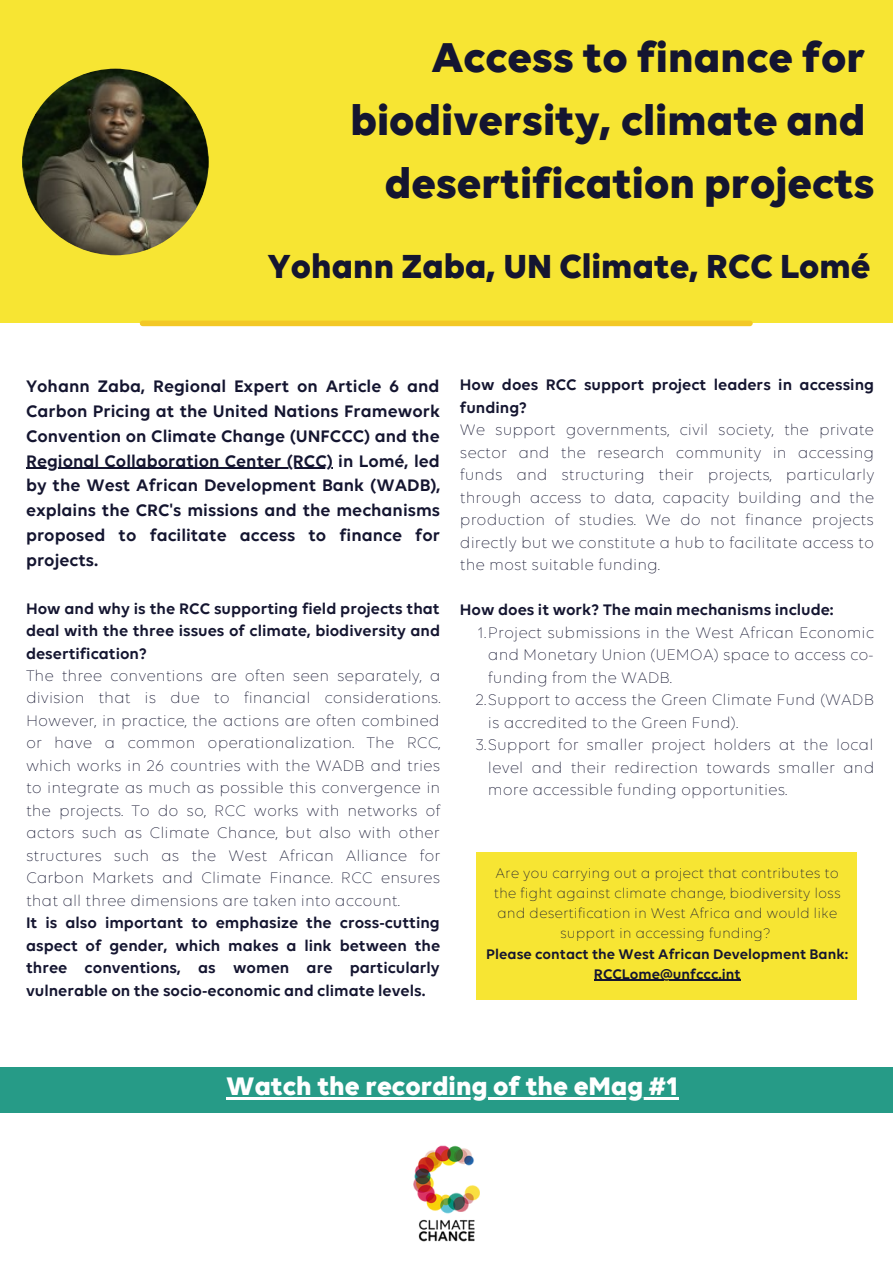
<style>
.page{position:relative;width:893px;height:1264px;background:#fff}
.page>*{position:absolute;margin:0;border:0;box-sizing:border-box;transform-origin:0 0}
.t1{font:700 45px/63px "Volte";color:#141530;text-align:right}
.t2{font:700 36px "Volte";color:#141530}
.t3{font:700 27.3px "Volte";color:#fff}
.t4{font:600 18px/24.8px "Volte";color:#141530;text-align:justify}
.t5{font:300 16.5px/22.5px "Volte";color:#141530;text-align:justify}
.t6{font:600 16.5px/22.5px "Volte";color:#141530;text-align:justify}
.t7{font:300 15px/20.2px "Volte";color:#141530;text-align:center}
.t8{font:600 15px/20.2px "Volte";color:#141530;text-align:center}
</style>
<div class="page">
<div style="left:0;top:0;width:892px;height:322px;background:#f7e533"></div>
<div style="left:142px;top:320px;width:607px;height:6px;background:#f3c826"></div>
<hr style="left:26px;top:467px;width:307px;height:2px;background:#141530">
<img style="left:413px;top:1145px;width:67px;height:97px">
<div style="left:477px;top:852px;width:379px;height:147px;background:#f7e533"></div>
<hr style="left:593px;top:979px;width:147px;height:2px;background:#141530">
<img style="left:22px;top:69px;width:187px;height:186px;border-radius:50%">
<div style="left:0;top:1067px;width:892px;height:45px;background:#269b87"></div>
<hr style="left:226px;top:1097px;width:452px;height:2px;background:#fff">
<h1 class="t1" style="left:350px;top:29px;width:525px">Access to finance for biodiversity, climate and desertification projects</h1>
<h2 class="t2" style="left:267px;top:251px;width:604px">Yohann Zaba, UN Climate, RCC Lomé</h2>
<p class="t4" style="left:26px;top:375px;width:416px">Yohann Zaba, Regional Expert on Article 6 and Carbon Pricing at the United Nations Framework Convention on Climate Change (UNFCCC) and the Regional Collaboration Center (RCC) in Lomé, led by the West African Development Bank (WADB), explains the CRC's missions and the mechanisms proposed to facilitate access to finance for projects.</p>
<p class="t6" style="left:26px;top:598px;width:415px">How and why is the RCC supporting field projects that deal with the three issues of climate, biodiversity and desertification?</p>
<p class="t5" style="left:26px;top:665px;width:416px">The three conventions are often seen separately, a division that is due to financial considerations.<br>However, in practice, the actions are often combined or have a common operationalization. The RCC, which works in 26 countries with the WADB and tries to integrate as much as possible this convergence in the projects. To do so, RCC works with networks of actors such as Climate Chance, but also with other structures such as the West African Alliance for Carbon Markets and Climate Finance. RCC ensures that all three dimensions are taken into account.</p>
<p class="t6" style="left:26px;top:913px;width:415px">It is also important to emphasize the cross-cutting aspect of gender, which makes a link between the three conventions, as women are particularly vulnerable on the socio-economic and climate levels.</p>
<p class="t6" style="left:460px;top:375px;width:415px">How does RCC support project leaders in accessing funding?</p>
<p class="t5" style="left:460px;top:420px;width:416px">We support governments, civil society, the private sector and the research community in accessing funds and structuring their projects, particularly through access to data, capacity building and the production of studies. We do not finance projects directly but we constitute a hub to facilitate access to the most suitable funding.</p>
<p class="t6" style="left:460px;top:599px;width:375px">How does it work? The main mechanisms include:</p>
<p class="t5" style="left:477px;top:622px;width:398px">1.Project submissions in the West African Economic</p>
<p class="t5" style="left:488px;top:644px;width:387px">and Monetary Union (UEMOA) space to access co-</p>
<p class="t5" style="left:488px;top:667px;width:186px">funding from the WADB.</p>
<p class="t5" style="left:476px;top:689px;width:399px">2.Support to access the Green Climate Fund (WADB</p>
<p class="t5" style="left:488px;top:712px;width:252px">is accredited to the Green Fund).</p>
<p class="t5" style="left:475px;top:734px;width:399px">3.Support for smaller project holders at the local</p>
<p class="t5" style="left:488px;top:757px;width:388px">level and their redirection towards smaller and</p>
<p class="t5" style="left:488px;top:779px;width:301px">more accessible funding opportunities.</p>
<p class="t7" style="left:493px;top:863px;width:348px">Are you carrying out a project that contributes to the fight against climate change, biodiversity loss and desertification in West Africa and would like support in accessing funding?</p>
<p class="t8" style="left:486px;top:944px;width:363px">Please contact the West African Development Bank:<br>RCCLome@unfccc.int</p>
<h3 class="t3" style="left:226px;top:1074px;width:453px">Watch the recording of the eMag #1</h3>
</div>
